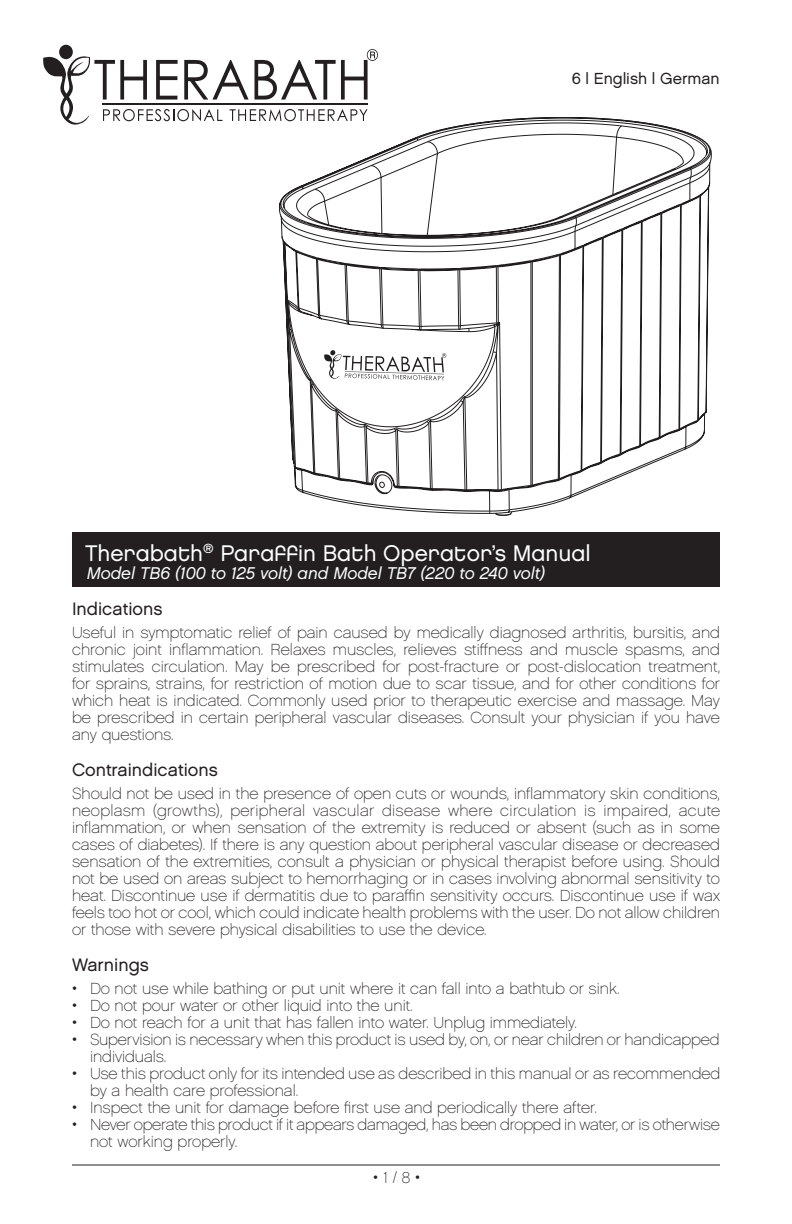
<style>
.page{position:relative;width:792px;height:1224px;background:#fff}
.page>*{position:absolute;margin:0;border:0;box-sizing:border-box;transform-origin:0 0}
.Head_01{font:22.6px "Chalet London Nineteen Eighty";color:#fff}
.Head_03{font:18px "Chalet London Nineteen Sixty";color:#231f20}
.Head_04{font:17px "Chalet Oblique London";color:#fff}
.Text_01{font:16px/17px "Chalet Paris Nineteen Sixty";color:#231f20;text-align:justify}
.Indent_01{font:16px/17px "Chalet Paris Nineteen Sixty";color:#231f20}
.Text_01-2{font:16px "Chalet London Nineteen Sixty";color:#231f20}
</style>
<div class="page">
<hr style="left:72px;top:1164px;width:648px;height:2px;background:#231f20">
<svg style="left:299px;top:137px;width:213px;height:379px"></svg>
<svg style="left:417px;top:117px;width:295px;height:396px"></svg>
<svg style="left:324px;top:350px;width:122px;height:30px"></svg>
<div style="left:72px;top:532px;width:648px;height:55px;background:#231f20"></div>
<div style="left:59px;top:45px;width:14px;height:14px;background:#231f20;border-radius:50%"></div>
<svg style="left:43px;top:49px;width:335px;height:76px"></svg>
<hr style="left:103px;top:103px;width:265px;height:2px;background:#231f20">
<p class="Text_01-2" style="left:572px;top:69px;width:150px">6 | English | German</p>
<p class="Head_01" style="left:85px;top:539px;width:507px">Therabath<sup>®</sup> Paraffin Bath Operator’s Manual</p>
<p class="Head_04" style="left:87px;top:562px;width:460px">Model TB6 (100 to 125 volt) and Model TB7 (220 to 240 volt)</p>
<p class="Head_03" style="left:72px;top:597px;width:92px">Indications</p>
<p class="Text_01" style="left:72px;top:624px;width:650px">Useful in symptomatic relief of pain caused by medically diagnosed arthritis, bursitis, and chronic joint inflammation. Relaxes muscles, relieves stiffness and muscle spasms, and stimulates circulation. May be prescribed for post-fracture or post-dislocation treatment, for sprains, strains, for restriction of motion due to scar tissue, and for other conditions for which heat is indicated. Commonly used prior to therapeutic exercise and massage. May be prescribed in certain peripheral vascular diseases. Consult your physician if you have any questions.</p>
<p class="Head_03" style="left:72px;top:758px;width:147px">Contraindications</p>
<p class="Text_01" style="left:72px;top:785px;width:650px">Should not be used in the presence of open cuts or wounds, inflammatory skin conditions, neoplasm (growths), peripheral vascular disease where circulation is impaired, acute inflammation, or when sensation of the extremity is reduced or absent (such as in some cases of diabetes). If there is any question about peripheral vascular disease or decreased sensation of the extremities, consult a physician or physical therapist before using. Should not be used on areas subject to hemorrhaging or in cases involving abnormal sensitivity to heat. Discontinue use if dermatitis due to paraffin sensitivity occurs. Discontinue use if wax feels too hot or cool, which could indicate health problems with the user. Do not allow children or those with severe physical disabilities to use the device.</p>
<p class="Head_03" style="left:72px;top:953px;width:78px">Warnings</p>
<p class="Indent_01" style="left:72px;top:980px;width:549px">• Do not use while bathing or put unit where it can fall into a bathtub or sink.</p>
<p class="Indent_01" style="left:72px;top:997px;width:342px">• Do not pour water or other liquid into the unit.</p>
<p class="Indent_01" style="left:72px;top:1014px;width:507px">• Do not reach for a unit that has fallen into water. Unplug immediately.</p>
<p class="Indent_01" style="left:90px;top:1031px;width:631px;text-indent:-18px">• Supervision is necessary when this product is used by, on, or near children or handicapped individuals.</p>
<p class="Indent_01" style="left:90px;top:1065px;width:632px;text-indent:-18px">• Use this product only for its intended use as described in this manual or as recommended by a health care professional.</p>
<p class="Indent_01" style="left:72px;top:1099px;width:526px">• Inspect the unit for damage before first use and periodically there after.</p>
<p class="Indent_01" style="left:90px;top:1116px;width:632px;text-indent:-18px">• Never operate this product if it appears damaged, has been dropped in water, or is otherwise not working properly.</p>
<p class="Text_01" style="left:373px;top:1169px;width:48px">• 1 / 8 •</p>
</div>
